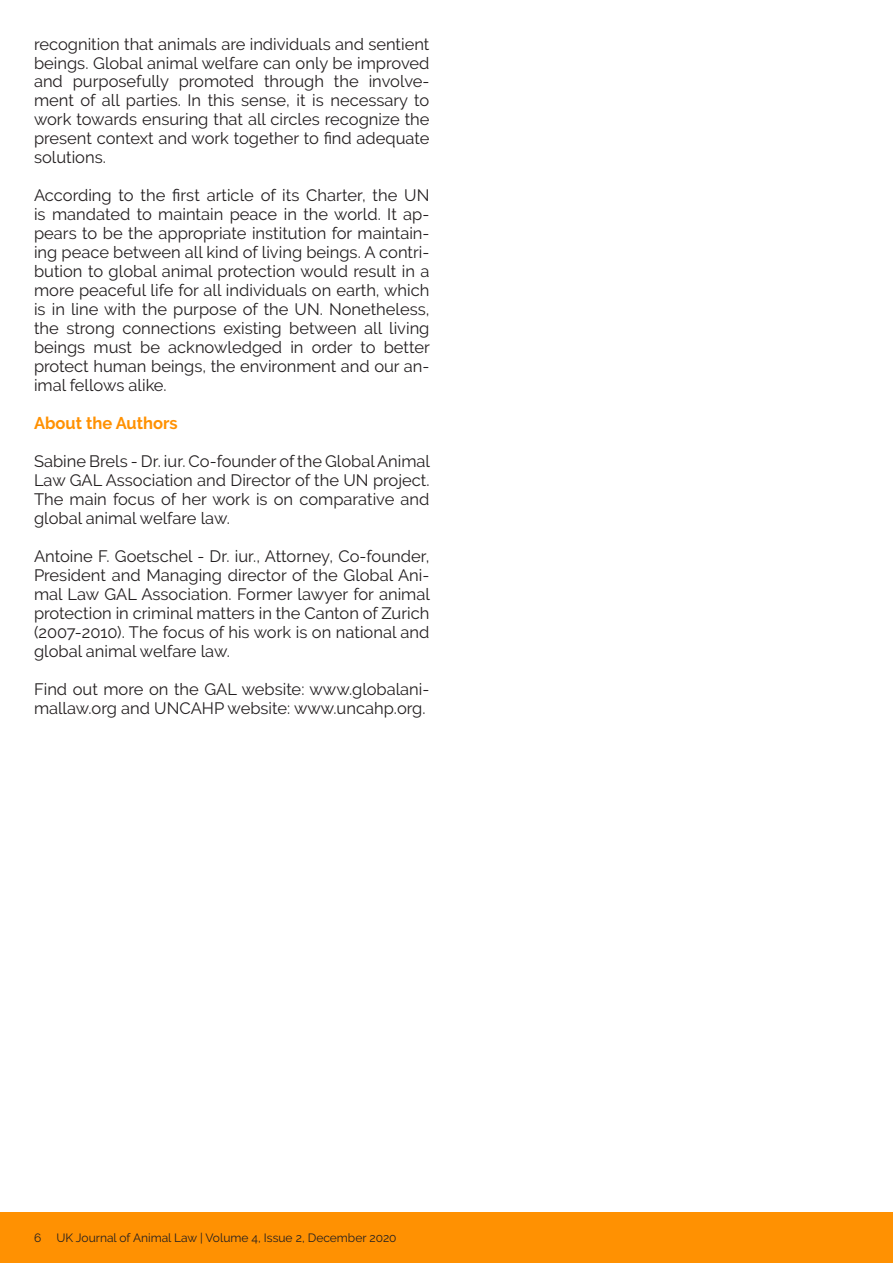
<style>
.page{position:relative;width:893px;height:1263px;background:#fff}
.page>*{position:absolute;margin:0;border:0;box-sizing:border-box;transform-origin:0 0}
.t1{font:700 16.95px "Raleway";color:#ff9102}
.t2{font:16.5px/18.9px "Raleway";color:#231f20;text-align:justify}
.t3{font:12px "Raleway";color:#231f20}
</style>
<div class="page">
<div style="left:0;top:1213px;width:893px;height:50px;background:#ff9102"></div>
<p class="t2" style="left:34px;top:34px;width:397px">recognition that animals are individuals and sentient beings. Global animal welfare can only be improved and purposefully promoted through the involve&shy;ment of all parties. In this sense, it is necessary to work towards ensuring that all circles recognize the present context and work together to find adequate solutions.</p>
<p class="t2" style="left:34px;top:186px;width:397px">According to the first article of its Charter, the UN is mandated to maintain peace in the world. It ap&shy;pears to be the appropriate institution for maintain&shy;ing peace between all kind of living beings. A contri&shy;bution to global animal protection would result in a more peaceful life for all individuals on earth, which is in line with the purpose of the UN. Nonetheless, the strong connections existing between all living beings must be acknowledged in order to better protect human beings, the environment and our an&shy;imal fellows alike.</p>
<p class="t1" style="left:34px;top:413px;width:145px">About the Authors</p>
<p class="t2" style="left:34px;top:452px;width:397px">Sabine Brels - Dr. iur. Co-founder of the Global Animal Law GAL Association and Director of the UN project.<br>The main focus of her work is on comparative and global animal welfare law.</p>
<p class="t2" style="left:34px;top:547px;width:397px">Antoine F. Goetschel - Dr. iur., Attorney, Co-founder, President and Managing director of the Global Ani&shy;mal Law GAL Association. Former lawyer for animal protection in criminal matters in the Canton of Zurich (2007-2010). The focus of his work is on national and global animal welfare law.</p>
<p class="t2" style="left:34px;top:679px;width:397px">Find out more on the GAL website: www.globalani&shy;mallaw.org and UNCAHP website: www.uncahp.org.</p>
<p class="t3" style="left:34px;top:1231px;width:9px">6</p>
<p class="t3" style="left:57px;top:1231px;width:342px">UK Journal of Animal Law | Volume 4, Issue 2, December 2020</p>
</div>
